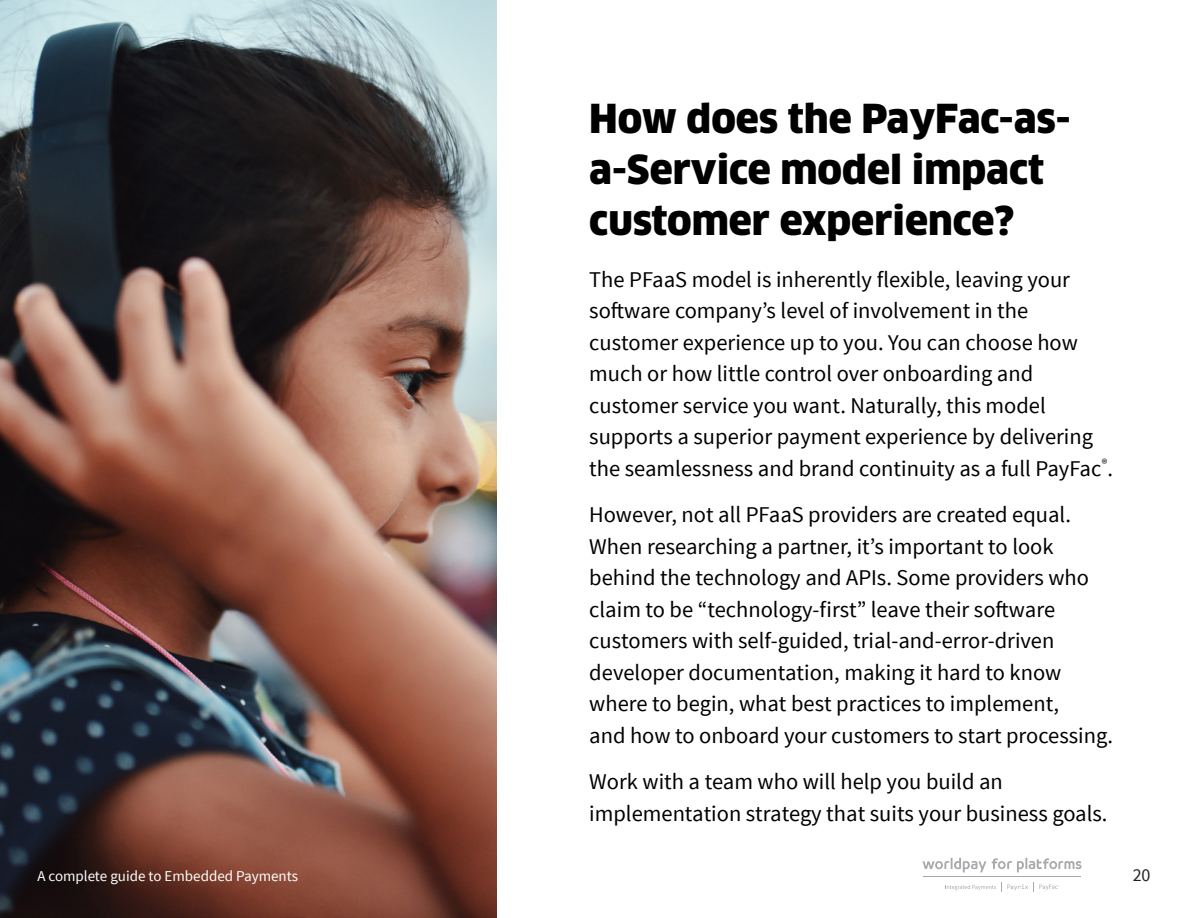
<style>
.page{position:relative;width:1188px;height:918px;background:#fff}
.page>*{position:absolute;margin:0;border:0;box-sizing:border-box;transform-origin:0 0}
.t1{font:900 39px/51px "Clan OT";color:#000}
.t2{font:22.5px/31.5px "Source Sans Pro";color:#000}
.t3{font:18px "Source Sans Pro";color:#232122}
.t4{font:15px "Source Sans Pro";color:#fff}
</style>
<div class="page">
<hr style="left:923px;top:877px;width:158px;height:1px;background:#a7a9ac">
<svg style="left:922px;top:858px;width:64px;height:14px"></svg>
<svg style="left:992px;top:858px;width:89px;height:14px"></svg>
<svg style="left:1007px;top:884px;width:21px;height:6px"></svg>
<svg style="left:1039px;top:884px;width:20px;height:7px"></svg>
<svg style="left:945px;top:885px;width:51px;height:5px"></svg>
<img style="left:0;top:0;width:496px;height:918px">
<p class="t4" style="left:37px;top:866px;width:262px">A complete guide to Embedded Payments</p>
<h1 class="t1" style="left:589px;top:93px;width:483px">How does the PayFac-as&shy;a-Service model impact customer experience?</h1>
<p class="t2" style="left:589px;top:264px;width:525px">The PFaaS model is inherently flexible, leaving your software company’s level of involvement in the customer experience up to you. You can choose how much or how little control over onboarding and customer service you want. Naturally, this model supports a superior payment experience by delivering the seamlessness and brand continuity as a full PayFac<sup>®</sup>.</p>
<p class="t2" style="left:589px;top:500px;width:525px">However, not all PFaaS providers are created equal.<br>When researching a partner, it’s important to look behind the technology and APIs. Some providers who claim to be “technology-first” leave their software customers with self-guided, trial-and-error-driven developer documentation, making it hard to know where to begin, what best practices to implement,<br>and how to onboard your customers to start processing.</p>
<p class="t2" style="left:589px;top:767px;width:520px">Work with a team who will help you build an implementation strategy that suits your business goals.</p>
<p class="t3" style="left:1133px;top:864px;width:19px">20</p>
</div>
